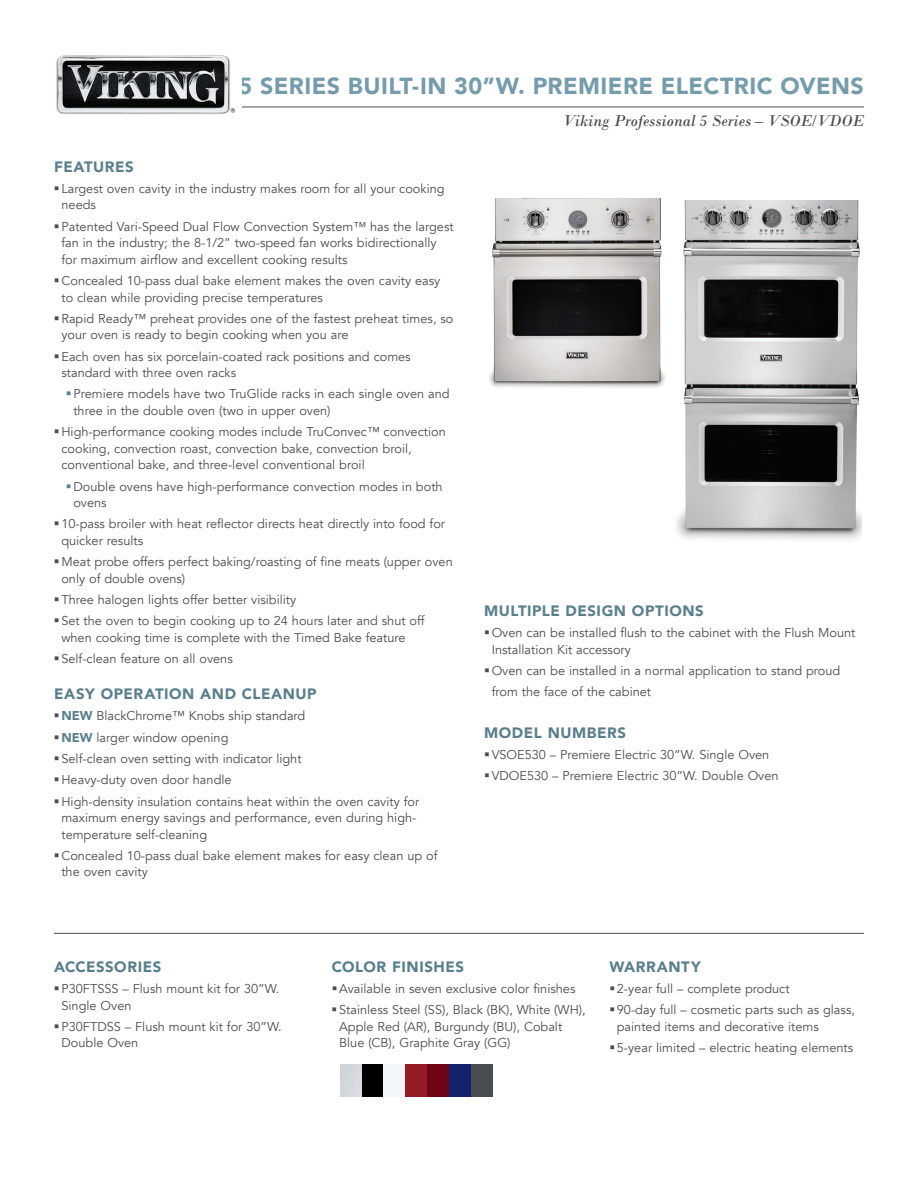
<style>
.page{position:relative;width:918px;height:1188px;background:#fff}
.page>*{position:absolute;margin:0;border:0;box-sizing:border-box;transform-origin:0 0}
.t1{font:900 23.25px "Avenir";letter-spacing:.02em;color:#749cac}
.t2{font:italic 16.5px "Bodoni";color:#4b4c4d}
.t3{font:900 15px "Avenir";letter-spacing:.035em;color:#597f8e}
.t4{font:12.75px/16.5px "Avenir";color:#4b4c4d}
.s1{color:#597f8e}
.s2{font-weight:900;color:#597f8e}
</style>
<div class="page">
<hr style="left:54px;top:933px;width:810px;height:1px;background:#4b4c4d">
<hr style="left:241px;top:107px;width:623px;height:1px;background:#4b4c4d">
<div style="left:362px;top:1064px;width:22px;height:33px;background:#000001"></div>
<div style="left:383px;top:1064px;width:22px;height:33px;background:#f3f6f8"></div>
<div style="left:405px;top:1064px;width:22px;height:33px;background:#981a26"></div>
<div style="left:427px;top:1064px;width:22px;height:33px;background:#6e0417"></div>
<div style="left:449px;top:1064px;width:22px;height:33px;background:#14226e"></div>
<div style="left:471px;top:1064px;width:22px;height:33px;background:#474d50"></div>
<img style="left:489px;top:197px;width:176px;height:191px">
<img style="left:676px;top:200px;width:186px;height:340px">
<img style="left:56px;top:55px;width:180px;height:60px">
<h1 class="t1" style="left:239px;top:66px;width:627px">5 SERIES BUILT-IN 30”W. PREMIERE ELECTRIC OVENS</h1>
<p class="t2" style="left:563px;top:110px;width:303px">Viking Professional 5 Series – VSOE/VDOE</p>
<p class="t3" style="left:54px;top:154px;width:81px">FEATURES</p>
<p class="t4" style="left:61px;top:180px;width:385px;text-indent:-7px">▪ Largest oven cavity in the industry makes room for all your cooking needs</p>
<p class="t4" style="left:61px;top:218px;width:394px;text-indent:-7px">▪Patented Vari-Speed Dual Flow Convection System™ has the largest fan in the industry; the 8-1/2” two-speed fan works bidirectionally for maximum airflow and excellent cooking results</p>
<p class="t4" style="left:61px;top:273px;width:381px;text-indent:-7px">▪Concealed 10-pass dual bake element makes the oven cavity easy to clean while providing precise temperatures</p>
<p class="t4" style="left:61px;top:310px;width:393px;text-indent:-7px">▪Rapid Ready™ preheat provides one of the fastest preheat times, so your oven is ready to begin cooking when you are</p>
<p class="t4" style="left:61px;top:348px;width:351px;text-indent:-7px">▪Each oven has six porcelain-coated rack positions and comes standard with three oven racks</p>
<p class="t4" style="left:73px;top:386px;width:378px;text-indent:-7px"><span class="s1">▪</span>Premiere models have two TruGlide racks in each single oven and three in the double oven (two in upper oven)</p>
<p class="t4" style="left:61px;top:424px;width:386px;text-indent:-7px">▪High-performance cooking modes include TruConvec™ convection cooking, convection roast, convection bake, convection broil, conventional bake, and three-level conventional broil</p>
<p class="t4" style="left:73px;top:478px;width:371px;text-indent:-7px"><span class="s1">▪</span>Double ovens have high-performance convection modes in both ovens</p>
<p class="t4" style="left:61px;top:516px;width:385px;text-indent:-7px">▪10-pass broiler with heat reflector directs heat directly into food for quicker results</p>
<p class="t4" style="left:61px;top:554px;width:393px;text-indent:-7px">▪Meat probe offers perfect baking/roasting of fine meats (upper oven only of double ovens)</p>
<p class="t4" style="left:54px;top:592px;width:244px">▪Three halogen lights offer better visibility</p>
<p class="t4" style="left:61px;top:613px;width:365px;text-indent:-7px">▪Set the oven to begin cooking up to 24 hours later and shut off when cooking time is complete with the Timed Bake feature</p>
<p class="t4" style="left:54px;top:651px;width:180px">▪Self-clean feature on all ovens</p>
<p class="t3" style="left:54px;top:681px;width:264px">EASY OPERATION AND CLEANUP</p>
<p class="t4" style="left:54px;top:708px;width:253px">▪<span class="s2">NEW</span> BlackChrome™ Knobs ship standard</p>
<p class="t4" style="left:54px;top:729px;width:176px">▪<span class="s2">NEW</span> larger window opening</p>
<p class="t4" style="left:54px;top:751px;width:249px">▪Self-clean oven setting with indicator light</p>
<p class="t4" style="left:54px;top:772px;width:179px">▪Heavy-duty oven door handle</p>
<p class="t4" style="left:61px;top:793px;width:359px;text-indent:-7px">▪High-density insulation contains heat within the oven cavity for maximum energy savings and performance, even during high&shy;temperature self-cleaning</p>
<p class="t4" style="left:61px;top:848px;width:378px;text-indent:-7px">▪Concealed 10-pass dual bake element makes for easy clean up of the oven cavity</p>
<p class="t3" style="left:484px;top:598px;width:221px">MULTIPLE DESIGN OPTIONS</p>
<p class="t4" style="left:492px;top:625px;width:365px;text-indent:-7px">▪Oven can be installed flush to the cabinet with the Flush Mount<br>Installation Kit accessory</p>
<p class="t4" style="left:492px;top:660px;width:350px;line-height:21px;text-indent:-7px">▪Oven can be installed in a normal application to stand proud from the face of the cabinet</p>
<p class="t3" style="left:484px;top:720px;width:144px">MODEL NUMBERS</p>
<p class="t4" style="left:484px;top:747px;width:287px">▪VSOE530 – Premiere Electric 30”W. Single Oven</p>
<p class="t4" style="left:484px;top:768px;width:296px">▪VDOE530 – Premiere Electric 30”W. Double Oven</p>
<p class="t3" style="left:54px;top:954px;width:109px">ACCESSORIES</p>
<p class="t4" style="left:61px;top:981px;width:219px;text-indent:-7px">▪P30FTSSS – Flush mount kit for 30”W.<br>Single Oven</p>
<p class="t4" style="left:61px;top:1019px;width:222px;text-indent:-7px">▪P30FTDSS – Flush mount kit for 30”W.<br>Double Oven</p>
<p class="t3" style="left:332px;top:954px;width:134px">COLOR FINISHES</p>
<p class="t4" style="left:332px;top:981px;width:245px">▪Available in seven exclusive color finishes</p>
<p class="t4" style="left:339px;top:1002px;width:248px;text-indent:-7px">▪Stainless Steel (SS), Black (BK), White (WH),<br>Apple Red (AR), Burgundy (BU), Cobalt<br>Blue (CB), Graphite Gray (GG)</p>
<p class="t3" style="left:609px;top:954px;width:93px">WARRANTY</p>
<p class="t4" style="left:609px;top:981px;width:182px">▪2-year full – complete product</p>
<p class="t4" style="left:617px;top:1002px;width:240px;text-indent:-7px">▪90-day full – cosmetic parts such as glass, painted items and decorative items</p>
<p class="t4" style="left:609px;top:1040px;width:245px">▪5-year limited – electric heating elements</p>
</div>
